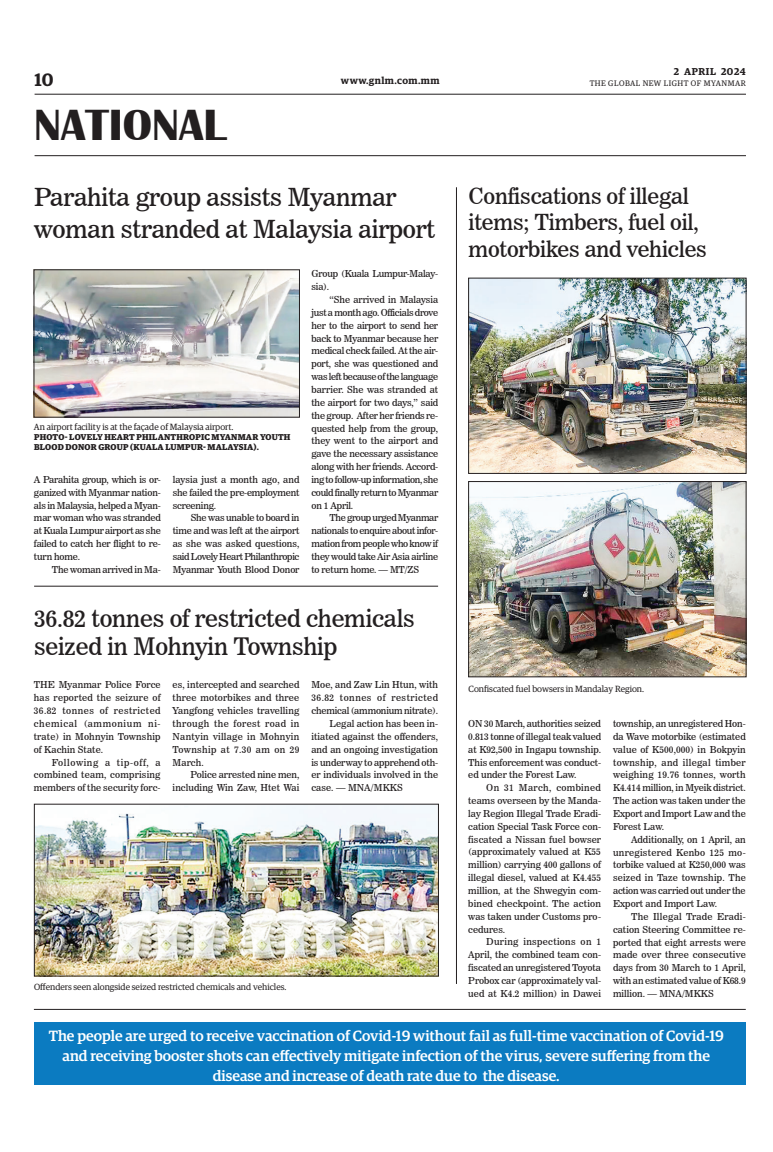
<style>
.page{position:relative;width:773px;height:1152px;background:#fff}
.page>*{position:absolute;margin:0;border:0;box-sizing:border-box;transform-origin:0 0}
.t1{font:700 45px "Britannic";color:#231f20}
._2_Clm_Head{font:24.7px/31.7px "News 706 BT Roman C";letter-spacing:-.01em;color:#231f20}
._2_Clm_Head-2{font:24px/28.8px "News 706 BT Roman C";letter-spacing:-.01em;color:#231f20}
._2_Clm_Head-3{font:22px/26.4px "News 706 BT Roman C";letter-spacing:-.01em;color:#231f20}
.t2{font:600 18px "Guardian Egyp";color:#231f20}
.Brief_2nd_Body{font:500 14.9px/20px "Guardian Egyp";color:#fff;text-align:center}
.t3{font:600 10px "Guardian Egyp";letter-spacing:.05em;color:#231f20}
._2nd_Body{font:9.5px/12.9px "News 706 BT Roman C";letter-spacing:-.005em;color:#231f20;text-align:justify}
.Normal_Para{font:9.5px/12.9px "News 706 BT Roman C";letter-spacing:-.005em;color:#231f20;text-align:justify}
.t4{font:9px "Guardian Egyp";color:#231f20}
.t5{font:700 8.5px/10.2px "Guardian Egyp";letter-spacing:.02em;color:#231f20}
.t6{font:8px "Guardian Egyp";letter-spacing:.06em;color:#231f20}
</style>
<div class="page">
<hr style="left:35px;top:94px;width:711px;height:1px;background:#231f20">
<hr style="left:35px;top:155px;width:711px;height:1px;background:#231f20">
<img style="left:36px;top:272px;width:261px;height:143px">
<img style="left:470px;top:483px;width:274px;height:192px">
<div style="left:468px;top:481px;width:278px;height:196px;border:1px solid #231f20"></div>
<img style="left:470px;top:280px;width:274px;height:192px">
<div style="left:468px;top:278px;width:278px;height:196px;border:1px solid #231f20"></div>
<img style="left:36px;top:806px;width:400px;height:168px">
<hr style="left:34px;top:586px;width:404px;height:1px;background:#231f20">
<hr style="left:34px;top:1009px;width:711px;height:1px;background:#231f20">
<hr style="left:456px;top:187px;width:1px;height:797px;background:#231f20">
<div style="left:34px;top:1023px;width:711px;height:62px;background:#0b7bc1"></div>
<h3 class="t2" style="left:35px;top:67px;width:21px">10</h3>
<h1 class="t1" style="left:34px;top:100px;width:193px">NATIONAL</h1>
<p class="t3" style="left:673px;top:64px;width:74px">2 APRIL 2024</p>
<p class="t3" style="left:341px;top:73px;width:100px">www.gnlm.com.mm</p>
<p class="t6" style="left:589px;top:78px;width:158px">THE GLOBAL NEW LIGHT OF MYANMAR</p>
<p class="_2_Clm_Head" style="left:34px;top:181px;width:402px">Parahita group assists Myanmar woman stranded at Malaysia airport</p>
<p class="t4" style="left:34px;top:420px;width:201px">An airport facility is at the façade of Malaysia airport.</p>
<p class="t5" style="left:34px;top:431px;width:258px">PHOTO- LOVELY HEART PHILANTHROPIC MYANMAR YOUTH<br>BLOOD DONOR GROUP (KUALA LUMPUR- MALAYSIA).</p>
<p class="Normal_Para" style="left:34px;top:473px;width:128px">A Parahita group, which is or&shy;ganized with Myanmar nation&shy;als in Malaysia, helped a Myan&shy;mar woman who was stranded at Kuala Lumpur airport as she failed to catch her flight to re&shy;turn home.</p>
<p class="_2nd_Body" style="left:52px;top:563px;width:110px">The woman arrived in Ma-</p>
<p class="_2nd_Body" style="left:173px;top:473px;width:128px">laysia just a month ago, and she failed the pre-employment screening.</p>
<p class="_2nd_Body" style="left:173px;top:512px;width:128px;text-indent:18px">She was unable to board in time and was left at the airport as she was asked questions, said Lovely Heart Philanthropic Myanmar Youth Blood Donor</p>
<p class="_2nd_Body" style="left:311px;top:267px;width:128px">Group (Kuala Lumpur-Malay&shy;sia).</p>
<p class="_2nd_Body" style="left:311px;top:293px;width:128px;text-indent:18px">“She arrived in Malaysia just a month ago. Officials drove her to the airport to send her back to Myanmar because her medical check failed. At the air&shy;port, she was questioned and was left because of the language barrier. She was stranded at the airport for two days,” said the group. After her friends re&shy;quested help from the group, they went to the airport and gave the necessary assistance along with her friends. Accord&shy;ing to follow-up information, she could finally return to Myanmar on 1 April.</p>
<p class="_2nd_Body" style="left:311px;top:512px;width:128px;text-indent:18px">The group urged Myanmar nationals to enquire about infor&shy;mation from people who know if they would take Air Asia airline to return home. — MT/ZS</p>
<p class="_2_Clm_Head-2" style="left:34px;top:604px;width:382px">36.82 tonnes of restricted chemicals seized in Mohnyin Township</p>
<p class="Normal_Para" style="left:34px;top:679px;width:128px">THE Myanmar Police Force has reported the seizure of 36.82 tonnes of restricted chemical (ammonium ni&shy;trate) in Mohnyin Township of Kachin State.</p>
<p class="_2nd_Body" style="left:34px;top:756px;width:128px;text-indent:18px">Following a tip-off, a combined team, comprising members of the security forc-</p>
<p class="_2nd_Body" style="left:173px;top:679px;width:128px">es, intercepted and searched three motorbikes and three Yangfong vehicles travelling through the forest road in Nantyin village in Mohnyin Township at 7.30 am on 29<br>March.</p>
<p class="_2nd_Body" style="left:173px;top:769px;width:128px;text-align:right">Police arrested nine men, including Win Zaw, Htet Wai</p>
<p class="_2nd_Body" style="left:311px;top:679px;width:128px">Moe, and Zaw Lin Htun, with 36.82 tonnes of restricted chemical (ammonium nitrate).</p>
<p class="_2nd_Body" style="left:311px;top:717px;width:128px;text-indent:18px">Legal action has been in&shy;itiated against the offenders, and an ongoing investigation is underway to apprehend oth&shy;er individuals involved in the case. — MNA/MKKS</p>
<p class="t4" style="left:34px;top:980px;width:254px">Offenders seen alongside seized restricted chemicals and vehicles.</p>
<p class="_2_Clm_Head-3" style="left:468px;top:183px;width:240px">Confiscations of illegal items; Timbers, fuel oil, motorbikes and vehicles</p>
<p class="t4" style="left:468px;top:683px;width:177px">Confiscated fuel bowsers in Mandalay Region.</p>
<p class="Normal_Para" style="left:468px;top:717px;width:134px">ON 30 March, authorities seized 0.813 tonne of illegal teak valued at K92,500 in Ingapu township.<br>This enforcement was conduct&shy;ed under the Forest Law.</p>
<p class="_2nd_Body" style="left:468px;top:781px;width:134px;text-indent:18px">On 31 March, combined teams overseen by the Manda&shy;lay Region Illegal Trade Eradi&shy;cation Special Task Force con&shy;fiscated a Nissan fuel bowser (approximately valued at K55 million) carrying 400 gallons of illegal diesel, valued at K4.455 million, at the Shwegyin com&shy;bined checkpoint. The action was taken under Customs pro&shy;cedures.</p>
<p class="_2nd_Body" style="left:468px;top:936px;width:134px;text-indent:18px">During inspections on 1<br>April, the combined team con&shy;fiscated an unregistered Toyota Probox car (approximately val&shy;ued at K4.2 million) in Dawei</p>
<p class="_2nd_Body" style="left:613px;top:717px;width:134px">township, an unregistered Hon&shy;da Wave motorbike (estimated value of K500,000) in Bokpyin township, and illegal timber weighing 19.76 tonnes, worth K4.414 million, in Myeik district.<br>The action was taken under the Export and Import Law and the Forest Law.</p>
<p class="_2nd_Body" style="left:613px;top:833px;width:134px;text-indent:18px">Additionally, on 1 April, an unregistered Kenbo 125 mo&shy;torbike valued at K250,000 was seized in Taze township. The action was carried out under the Export and Import Law.</p>
<p class="_2nd_Body" style="left:613px;top:910px;width:134px;text-indent:18px">The Illegal Trade Eradi&shy;cation Steering Committee re&shy;ported that eight arrests were made over three consecutive days from 30 March to 1 April, with an estimated value of K68.9 million. — MNA/MKKS</p>
<p class="Brief_2nd_Body" style="left:49px;top:1024px;width:676px">The people are urged to receive vaccination of Covid-19 without fail as full-time vaccination of Covid-19 and receiving booster shots can effectively mitigate infection of the virus, severe suffering from the disease and increase of death rate due to the disease.</p>
</div>
